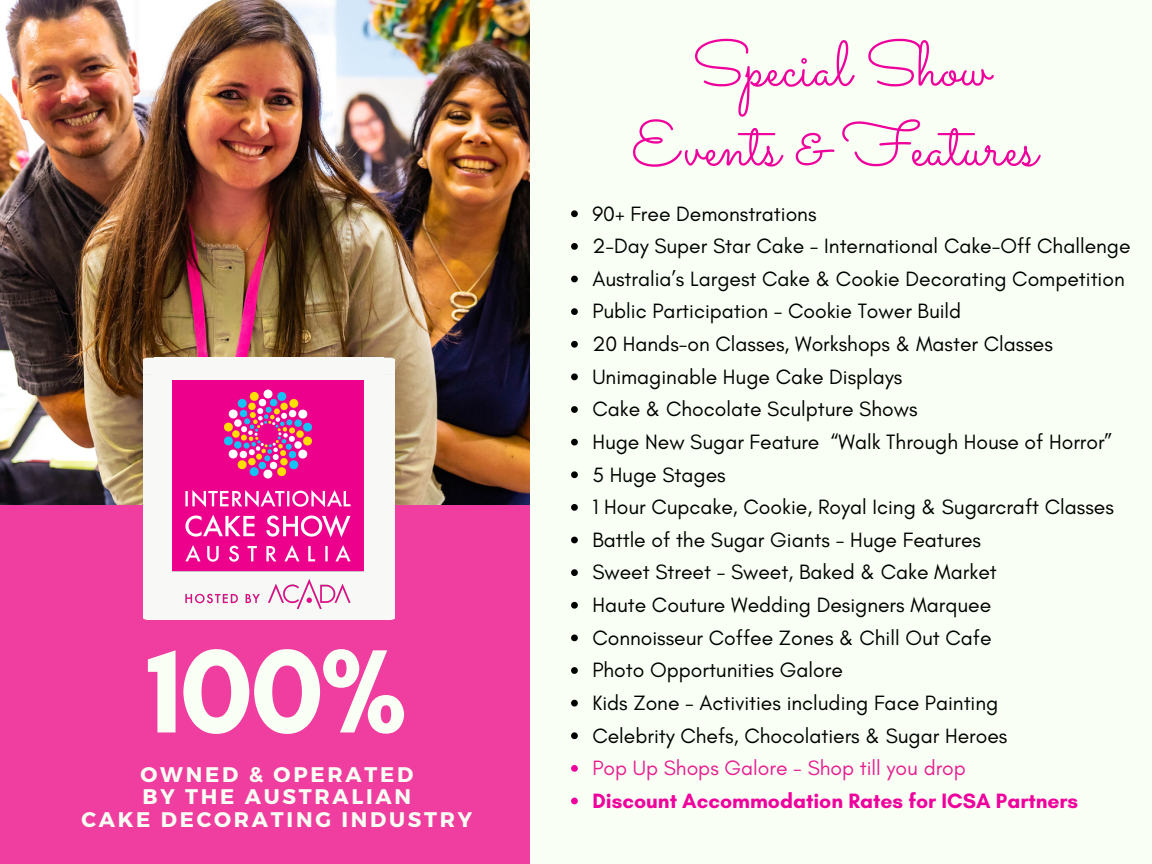
<style>
.page{position:relative;width:1152px;height:864px;background:#ef3e9f}
.page>*{position:absolute;margin:0;border:0;box-sizing:border-box;transform-origin:0 0}
.t1{font:700 120.75px "Glacial Indifference";color:#f9fff4}
.t2{font:63.45px/79.8px "Sacramento";color:#ef009d;text-align:center}
.t3{font:21.15px "Glacial Indifference";color:#000}
.t4{font:700 21.15px "Montserrat";letter-spacing:.13em;color:#f9fff4}
.t5{font:700 21.15px "Glacial Indifference";color:#ef009d}
.t6{font:21.15px "Glacial Indifference";color:#e61f93}
</style>
<div class="page">
<img style="left:0;top:0;width:530px;height:504px">
<div style="left:530px;top:0;width:621px;height:864px;background:#f9fff4"></div>
<svg style="left:384px;top:358px;width:11px;height:17px"></svg>
<div style="left:384px;top:375px;width:11px;height:230px;background:#f8f9f6"></div>
<div style="left:154px;top:375px;width:230px;height:230px;background:#f8f9f6"></div>
<div style="left:154px;top:358px;width:230px;height:17px;background:#f8f9f6"></div>
<svg style="left:144px;top:358px;width:10px;height:17px"></svg>
<div style="left:144px;top:375px;width:10px;height:230px;background:#f8f9f6"></div>
<div style="left:154px;top:605px;width:230px;height:15px;background:#f8f9f6"></div>
<svg style="left:144px;top:605px;width:10px;height:15px"></svg>
<svg style="left:384px;top:605px;width:11px;height:15px"></svg>
<img style="left:173px;top:380px;width:190px;height:229px">
<svg style="left:571px;top:210px;width:7px;height:7px"></svg>
<svg style="left:571px;top:243px;width:7px;height:7px"></svg>
<svg style="left:571px;top:276px;width:7px;height:6px"></svg>
<svg style="left:571px;top:308px;width:7px;height:7px"></svg>
<svg style="left:571px;top:341px;width:7px;height:7px"></svg>
<svg style="left:571px;top:374px;width:7px;height:6px"></svg>
<svg style="left:571px;top:406px;width:7px;height:7px"></svg>
<svg style="left:571px;top:439px;width:7px;height:7px"></svg>
<svg style="left:571px;top:471px;width:7px;height:7px"></svg>
<svg style="left:571px;top:504px;width:7px;height:7px"></svg>
<svg style="left:571px;top:537px;width:7px;height:6px"></svg>
<svg style="left:571px;top:569px;width:7px;height:7px"></svg>
<svg style="left:571px;top:602px;width:7px;height:7px"></svg>
<svg style="left:571px;top:635px;width:7px;height:6px"></svg>
<svg style="left:571px;top:667px;width:7px;height:7px"></svg>
<svg style="left:571px;top:700px;width:7px;height:7px"></svg>
<svg style="left:571px;top:732px;width:7px;height:7px"></svg>
<svg style="left:571px;top:765px;width:7px;height:7px"></svg>
<svg style="left:571px;top:798px;width:7px;height:6px"></svg>
<p class="t1" style="left:147px;top:618px;width:261px">100%</p>
<p class="t4" style="left:141px;top:761px;width:274px">OWNED &amp; OPERATED</p>
<p class="t4" style="left:143px;top:783px;width:270px">BY THE AUSTRALIAN</p>
<p class="t4" style="left:81px;top:806px;width:392px">CAKE DECORATING INDUSTRY</p>
<p class="t2" style="left:631px;top:23px;width:408px">Special Show<br>Events &amp; Features</p>
<p class="t3" style="left:592px;top:200px;width:226px">90+ Free Demonstrations</p>
<p class="t3" style="left:592px;top:233px;width:540px">2-Day Super Star Cake - International Cake-Off Challenge</p>
<p class="t3" style="left:592px;top:266px;width:534px">Australia’s Largest Cake &amp; Cookie Decorating Competition</p>
<p class="t3" style="left:592px;top:298px;width:370px">Public Participation - Cookie Tower Build</p>
<p class="t3" style="left:592px;top:331px;width:462px">20 Hands-on Classes, Workshops &amp; Master Classes</p>
<p class="t3" style="left:592px;top:364px;width:312px">Unimaginable Huge Cake Displays</p>
<p class="t3" style="left:592px;top:396px;width:327px">Cake &amp; Chocolate Sculpture Shows</p>
<p class="t3" style="left:592px;top:429px;width:521px">Huge New Sugar Feature “Walk Through House of Horror”</p>
<p class="t3" style="left:592px;top:461px;width:135px">5 Huge Stages</p>
<p class="t3" style="left:592px;top:494px;width:523px">1 Hour Cupcake, Cookie, Royal Icing &amp; Sugarcraft Classes</p>
<p class="t3" style="left:592px;top:527px;width:390px">Battle of the Sugar Giants - Huge Features</p>
<p class="t3" style="left:592px;top:559px;width:406px">Sweet Street - Sweet, Baked &amp; Cake Market</p>
<p class="t3" style="left:592px;top:592px;width:400px">Haute Couture Wedding Designers Marquee</p>
<p class="t3" style="left:592px;top:625px;width:401px">Connoisseur Coffee Zones &amp; Chill Out Cafe</p>
<p class="t3" style="left:592px;top:657px;width:252px">Photo Opportunities Galore</p>
<p class="t3" style="left:592px;top:690px;width:408px">Kids Zone - Activities including Face Painting</p>
<p class="t3" style="left:592px;top:722px;width:416px">Celebrity Chefs, Chocolatiers &amp; Sugar Heroes</p>
<p class="t6" style="left:592px;top:755px;width:375px">Pop Up Shops Galore - Shop till you drop</p>
<p class="t5" style="left:592px;top:788px;width:487px">Discount Accommodation Rates for ICSA Partners</p>
</div>
